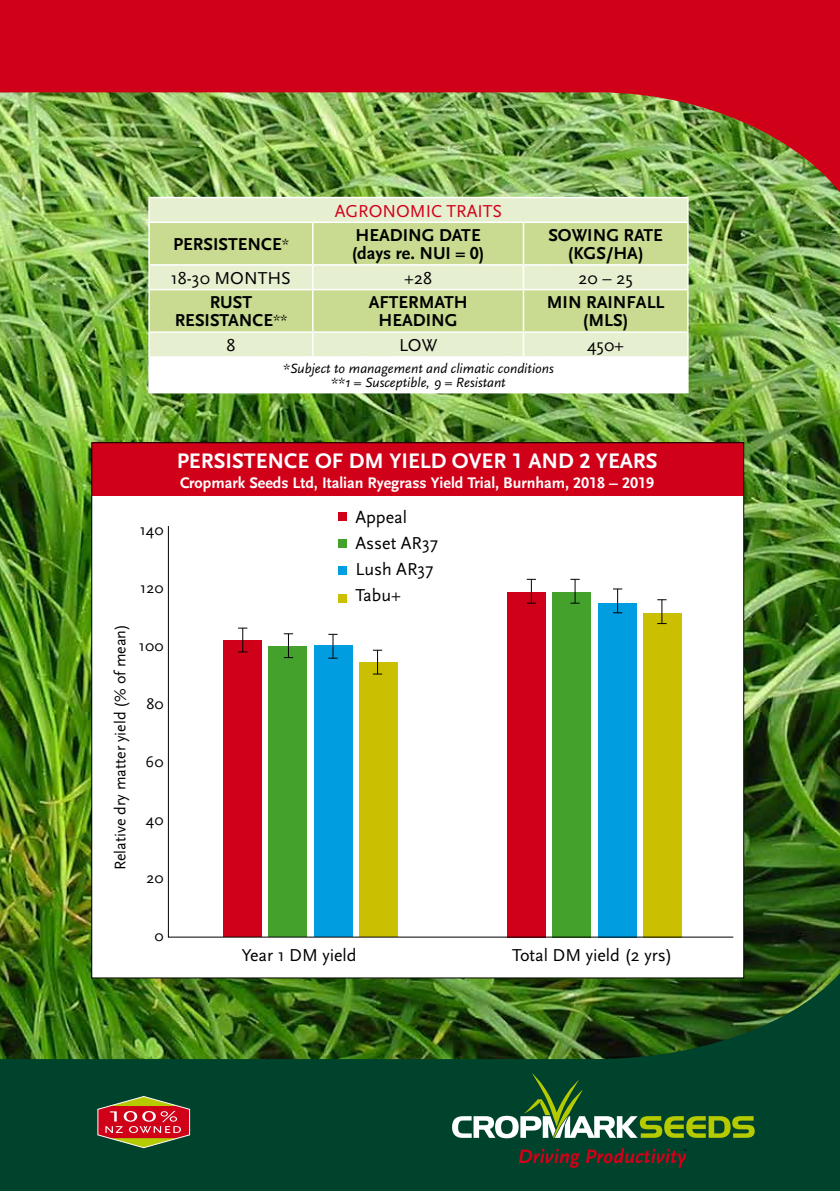
<style>
.page{position:relative;width:840px;height:1191px;background:#fff}
.page>*{position:absolute;margin:0;border:0;box-sizing:border-box;transform-origin:0 0}
.t1{font:700 22px "Scala Sans";color:#fff}
.t2{font:700 18px/18px "Scala Sans";color:#000;text-align:center}
.t3{font:18px/26px "Scala Sans";color:#000}
.t4{font:18px "Scala Sans";color:#d10019}
.t5{font:700 16px "Scala Sans";color:#fff}
.t6{font:16px "Scala Sans";color:#000}
.t7{font:italic 14px/14px "Scala Sans";color:#000;text-align:center}
.s1{font-weight:400;font-style:italic;font-size:14px}
.s2{font-family:"Scala Sans Figures"}
</style>
<div class="page">
<img style="left:0;top:219px;width:839px;height:730px">
<svg style="left:0;top:949px;width:839px;height:242px;background:#165021"></svg>
<svg style="left:452px;top:1073px;width:302px;height:65px;background:#30673f"></svg>
<svg style="left:518px;top:1148px;width:168px;height:19px;background:#3a2f26"></svg>
<svg style="left:95px;top:1094px;width:97px;height:55px;background:#914836"></svg>
<div style="left:150px;top:219px;width:536px;height:137px;background:#e7efd1"></div>
<svg style="left:150px;top:223px;width:536px;height:108px;background:#cfdf9e"></svg>
<div style="left:149px;top:357px;width:538px;height:36px;background:#fff"></div>
<hr style="left:148px;top:198px;width:2px;height:23px;background:#fff">
<hr style="left:686px;top:198px;width:2px;height:23px;background:#fff">
<hr style="left:148px;top:221px;width:164px;height:2px;background:#fff">
<hr style="left:148px;top:223px;width:2px;height:41px;background:#fff">
<hr style="left:312px;top:221px;width:211px;height:2px;background:#fff">
<hr style="left:312px;top:223px;width:1px;height:41px;background:#fff">
<hr style="left:523px;top:221px;width:165px;height:2px;background:#fff">
<hr style="left:522px;top:223px;width:2px;height:41px;background:#fff">
<hr style="left:686px;top:223px;width:2px;height:41px;background:#fff">
<hr style="left:148px;top:264px;width:164px;height:2px;background:#fff">
<hr style="left:148px;top:266px;width:2px;height:23px;background:#fff">
<hr style="left:312px;top:264px;width:211px;height:2px;background:#fff">
<svg style="left:312px;top:266px;width:1px;height:23px"></svg>
<hr style="left:523px;top:264px;width:165px;height:2px;background:#fff">
<hr style="left:522px;top:266px;width:2px;height:23px;background:#fff">
<hr style="left:686px;top:266px;width:2px;height:23px;background:#fff">
<hr style="left:148px;top:289px;width:164px;height:1px;background:#fff">
<hr style="left:148px;top:290px;width:2px;height:41px;background:#fff">
<hr style="left:312px;top:289px;width:211px;height:1px;background:#fff">
<hr style="left:312px;top:290px;width:1px;height:41px;background:#fff">
<hr style="left:523px;top:289px;width:165px;height:1px;background:#fff">
<hr style="left:522px;top:290px;width:2px;height:41px;background:#fff">
<hr style="left:686px;top:290px;width:2px;height:41px;background:#fff">
<hr style="left:148px;top:331px;width:164px;height:2px;background:#fff">
<hr style="left:148px;top:333px;width:2px;height:23px;background:#fff">
<hr style="left:312px;top:331px;width:211px;height:2px;background:#fff">
<svg style="left:312px;top:333px;width:1px;height:23px"></svg>
<hr style="left:523px;top:331px;width:165px;height:2px;background:#fff">
<hr style="left:522px;top:333px;width:2px;height:23px;background:#fff">
<hr style="left:686px;top:333px;width:2px;height:23px;background:#fff">
<hr style="left:148px;top:356px;width:164px;height:2px;background:#fff">
<hr style="left:148px;top:358px;width:2px;height:34px;background:#fff">
<hr style="left:312px;top:356px;width:211px;height:2px;background:#fff">
<hr style="left:523px;top:356px;width:165px;height:2px;background:#fff">
<hr style="left:686px;top:358px;width:2px;height:34px;background:#fff">
<hr style="left:148px;top:392px;width:164px;height:1px;background:#fff">
<hr style="left:523px;top:392px;width:165px;height:1px;background:#fff">
<div style="left:92px;top:443px;width:651px;height:535px;background:#fff"></div>
<div style="left:92px;top:443px;width:651px;height:53px;background:#d10019"></div>
<div style="left:339px;top:512px;width:8px;height:9px;background:#d10019"></div>
<svg style="left:167px;top:526px;width:566px;height:412px"></svg>
<img style="left:0;top:0;width:839px;height:219px">
<p class="t4" style="left:334px;top:201px;width:169px">AGRONOMIC TRAITS</p>
<p class="t2" style="left:173px;top:236px;width:117px">PERSISTENCE<span class="s1">*</span></p>
<p class="t2" style="left:351px;top:227px;width:134px;text-align:left">HEADING DATE (days re. NUI = <span class="s2">0</span>)</p>
<p class="t2" style="left:548px;top:227px;width:116px">SOWING RATE (KGS/HA)</p>
<p class="t3" style="left:171px;top:265px;width:121px">18-30 MONTHS</p>
<p class="t3" style="left:404px;top:265px;width:29px">+28</p>
<p class="t3" style="left:578px;top:265px;width:56px">20 – 25</p>
<p class="t2" style="left:175px;top:294px;width:114px">RUST<br>RESISTANCE<span class="s1">**</span></p>
<p class="t2" style="left:368px;top:294px;width:100px">AFTERMATH<br>HEADING</p>
<p class="t2" style="left:546px;top:294px;width:119px">MIN RAINFALL (MLS)</p>
<p class="t3" style="left:226px;top:333px;width:10px">8</p>
<p class="t3" style="left:399px;top:333px;width:40px">LOW</p>
<p class="t3" style="left:586px;top:333px;width:39px">450+</p>
<p class="t7" style="left:283px;top:362px;width:272px">*Subject to management and climatic conditions **1 = Susceptible, 9 = Resistant</p>
<p class="t6" style="left:140px;top:521px;width:25px">140</p>
<p class="t6" style="left:140px;top:579px;width:25px">120</p>
<p class="t6" style="left:111px;top:870px;width:248px;rotate:-90deg">Relative dry matter yield (% of mean)</p>
<p class="t6" style="left:139px;top:637px;width:26px">100</p>
<p class="t6" style="left:146px;top:695px;width:19px">80</p>
<p class="t6" style="left:145px;top:753px;width:19px">60</p>
<p class="t6" style="left:146px;top:811px;width:19px">40</p>
<p class="t6" style="left:146px;top:869px;width:19px">20</p>
<p class="t1" style="left:177px;top:449px;width:482px">PERSISTENCE OF DM YIELD OVER <span class="s2">1</span> AND <span class="s2">2</span> YEARS</p>
<p class="t5" style="left:180px;top:474px;width:475px">Cropmark Seeds Ltd, Italian Ryegrass Yield Trial, Burnham, <span class="s2">2018</span> – <span class="s2">2019</span></p>
<p class="t3" style="left:355px;top:505px;width:84px">Appeal<br>Asset AR37<br>Lush AR37<br>Tabu+</p>
<p class="t6" style="left:154px;top:927px;width:11px">0</p>
<p class="t3" style="left:242px;top:942px;width:116px">Year 1 DM yield</p>
<p class="t3" style="left:512px;top:942px;width:162px">Total DM yield (2 yrs)</p>
</div>
